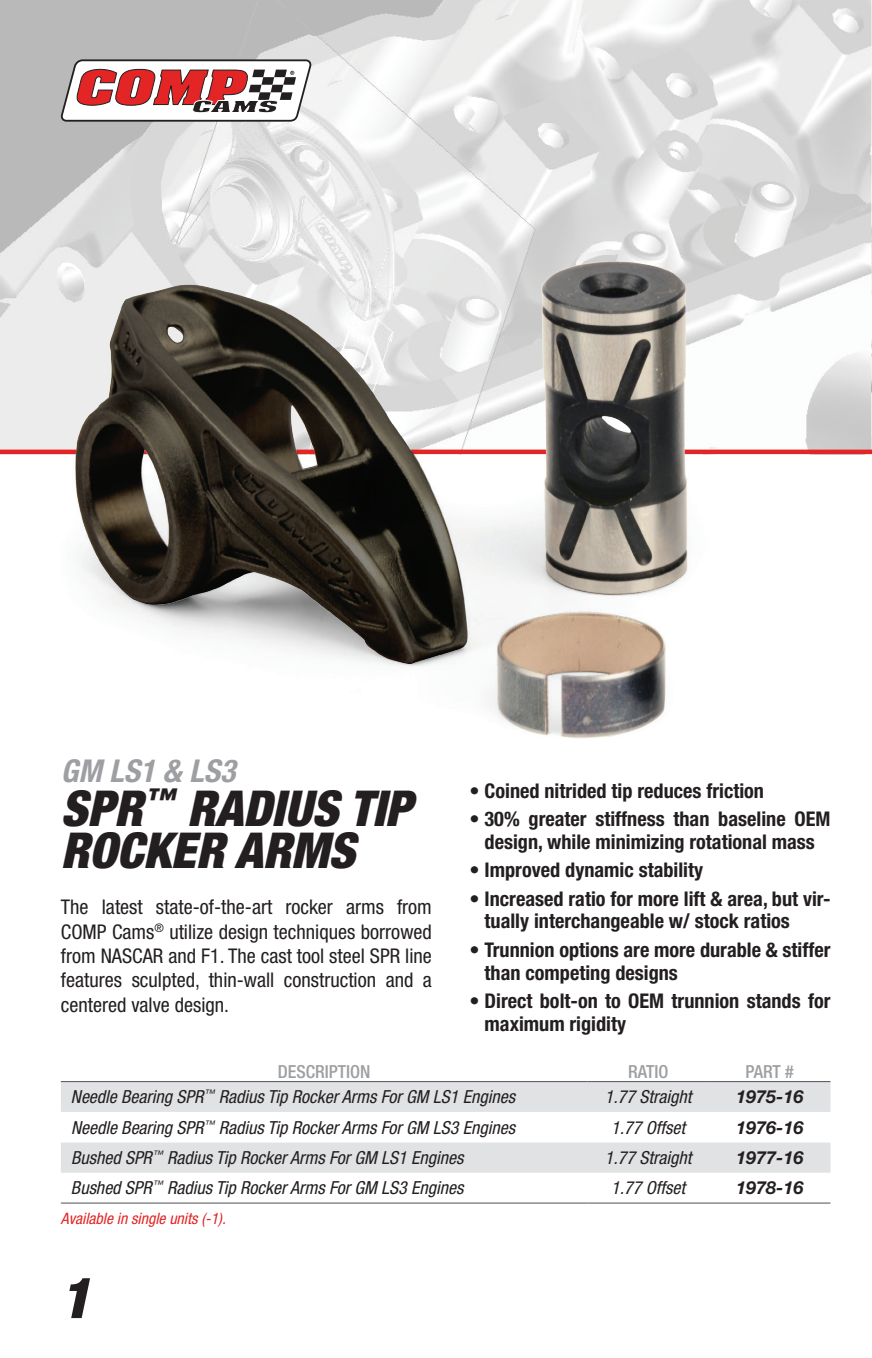
<style>
.page{position:relative;width:872px;height:1358px;background:#fff}
.page>*{position:absolute;margin:0;border:0;box-sizing:border-box;transform-origin:0 0}
.t1{font:italic 900 condensed 56.25px "Helvetica Neue LT Std";color:#231f20}
.t2{font:italic 900 condensed 49.5px/42.8px "Helvetica Neue LT Std";color:#231f20}
.t3{font:italic 700 condensed 31.5px "Helvetica Neue LT Std";color:#9d9fa2}
.t4{font:700 condensed 20.25px/22.5px "Helvetica Neue LT Std";color:#231f20}
.t5{font:condensed 20.25px/24.3px "Helvetica Neue LT Std";color:#231f20;text-align:justify}
.t6{font:italic condensed 18px "Helvetica Neue LT Std";color:#231f20}
.t7{font:italic 700 18px "Helvetica Neue LT Std";color:#231f20}
.t8{font:500 condensed 18px "Helvetica Neue LT Std";color:#9d9fa2}
.t9{font:italic condensed 15.75px "Helvetica Neue LT Std";color:#e32525}
</style>
<div class="page">
<img style="left:0;top:0;width:871px;height:29px">
<div style="left:61px;top:1082px;width:769px;height:91px;background:#e1e2e4"></div>
<svg style="left:61px;top:1112px;width:769px;height:30px"></svg>
<hr style="left:61px;top:1081px;width:526px;height:1px;background:#636366">
<hr style="left:587px;top:1081px;width:122px;height:1px;background:#636366">
<hr style="left:709px;top:1081px;width:121px;height:1px;background:#636366">
<hr style="left:61px;top:1202px;width:526px;height:2px;background:#636366">
<hr style="left:587px;top:1202px;width:122px;height:2px;background:#636366">
<hr style="left:709px;top:1202px;width:121px;height:2px;background:#636366">
<img style="left:871px;top:1px;width:1px;height:449px">
<img style="left:0;top:29px;width:871px;height:710px">
<h3 class="t3" style="left:61px;top:751px;width:176px">GM LS1 &amp; LS3</h3>
<h2 class="t2" style="left:61px;top:787px;width:352px">SPR<sup>™</sup> RADIUS TIP<br>ROCKER ARMS</h2>
<p class="t5" style="left:61px;top:895px;width:373px">The latest state-of-the-art rocker arms from COMP Cams<sup>®</sup> utilize design techniques borrowed from NASCAR and F1. The cast tool steel SPR line features sculpted, thin-wall construction and a centered valve design.</p>
<p class="t4" style="left:470px;top:779px;width:296px">• Coined nitrided tip reduces friction</p>
<p class="t4" style="left:470px;top:807px;width:362px;text-align:center">• 30% greater stiffness than baseline OEM design, while minimizing rotational mass</p>
<p class="t4" style="left:470px;top:859px;width:235px">• Improved dynamic stability</p>
<p class="t4" style="left:485px;top:887px;width:347px;text-indent:-15px">• Increased ratio for more lift &amp; area, but vir&shy;tually interchangeable w/ stock ratios</p>
<p class="t4" style="left:485px;top:938px;width:347px;text-indent:-15px">• Trunnion options are more durable &amp; stiffer than competing designs</p>
<p class="t4" style="left:485px;top:989px;width:347px;text-indent:-15px">• Direct bolt-on to OEM trunnion stands for maximum rigidity</p>
<p class="t8" style="left:278px;top:1060px;width:94px">DESCRIPTION</p>
<p class="t8" style="left:628px;top:1060px;width:42px">RATIO</p>
<p class="t8" style="left:745px;top:1060px;width:50px">PART #</p>
<p class="t6" style="left:71px;top:1087px;width:446px">Needle Bearing SPR<sup>™</sup> Radius Tip Rocker Arms For GM LS1 Engines</p>
<p class="t6" style="left:605px;top:1087px;width:88px">1.77 Straight</p>
<p class="t7" style="left:736px;top:1086px;width:69px">1975-16</p>
<p class="t6" style="left:71px;top:1117px;width:446px">Needle Bearing SPR<sup>™</sup> Radius Tip Rocker Arms For GM LS3 Engines</p>
<p class="t6" style="left:611px;top:1117px;width:75px">1.77 Offset</p>
<p class="t7" style="left:736px;top:1116px;width:69px">1976-16</p>
<p class="t6" style="left:71px;top:1147px;width:394px">Bushed SPR<sup>™</sup> Radius Tip Rocker Arms For GM LS1 Engines</p>
<p class="t6" style="left:605px;top:1147px;width:88px">1.77 Straight</p>
<p class="t7" style="left:736px;top:1146px;width:69px">1977-16</p>
<p class="t6" style="left:71px;top:1177px;width:394px">Bushed SPR<sup>™</sup> Radius Tip Rocker Arms For GM LS3 Engines</p>
<p class="t6" style="left:611px;top:1177px;width:75px">1.77 Offset</p>
<p class="t7" style="left:736px;top:1176px;width:69px">1978-16</p>
<p class="t9" style="left:61px;top:1209px;width:166px">Available in single units (-1).</p>
<h1 class="t1" style="left:61px;top:1263px;width:31px">1</h1>
</div>
